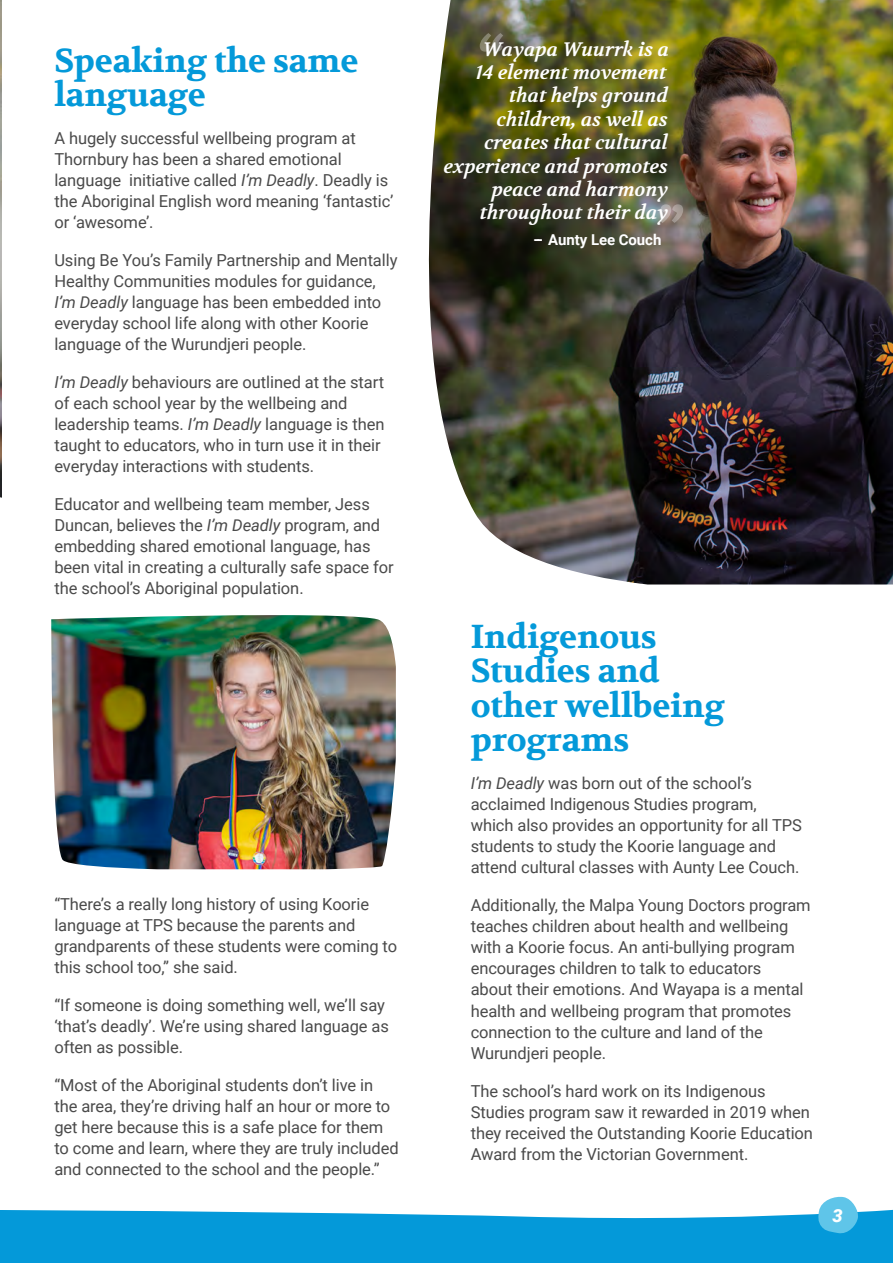
<style>
.page{position:relative;width:893px;height:1263px;background:#fff}
.page>*{position:absolute;margin:0;border:0;box-sizing:border-box;transform-origin:0 0}
.t1{font:700 58.5px "Volkhov";color:#fff}
.t2{font:700 33px/34.5px "Volkhov";letter-spacing:-.005em;color:#0499d9}
.t3{font:italic 700 19.5px/23.4px "Volkhov";color:#fff;text-align:right}
.t4{font:italic 900 18px "Roboto";color:#fff}
.t5{font:16.5px/21px "Roboto";letter-spacing:-.005em;color:#4a4a4a}
.t6{font:700 15px "Roboto";letter-spacing:-.005em;color:#fff}
.s1{font-style:italic}
.s2{font-size:16.2px}
</style>
<div class="page">
<img style="left:428px;top:0;width:465px;height:584px">
<img style="left:0;top:0;width:2px;height:468px">
<svg style="left:0;top:468px;width:2px;height:30px"></svg>
<svg style="left:0;top:1209px;width:893px;height:54px;background:#1aa2dc"></svg>
<svg style="left:817px;top:1196px;width:42px;height:39px;background:#67c6e9"></svg>
<img style="left:51px;top:615px;width:345px;height:254px">
<p class="t2" style="left:54px;top:44px;width:305px">Speaking the same language</p>
<p class="t5" style="left:54px;top:127px;width:341px">A hugely successful wellbeing program at Thornbury has been a shared emotional language initiative called <span class="s1">I’m Deadly</span>. Deadly is the Aboriginal English word meaning ‘fantastic’ or ‘awesome’.</p>
<p class="t5" style="left:54px;top:249px;width:345px">Using Be You’s Family Partnership and Mentally Healthy Communities modules for guidance, <span class="s1">I’m Deadly</span> language has been embedded into everyday school life along with other Koorie language of the Wurundjeri people.</p>
<p class="t5" style="left:54px;top:371px;width:332px"><span class="s1">I’m Deadly</span> behaviours are outlined at the start of each school year by the wellbeing and leadership teams. <span class="s1">I’m Deadly</span> language is then taught to educators, who in turn use it in their everyday interactions with students.</p>
<p class="t5" style="left:54px;top:493px;width:341px">Educator and wellbeing team member, Jess Duncan, believes the <span class="s1">I’m Deadly</span> program, and embedding shared emotional language, has been vital in creating a culturally safe space for the school’s Aboriginal population.</p>
<p class="t5" style="left:54px;top:892px;width:344px">“There’s a really long history of using Koorie language at TPS because the parents and grandparents of these students were coming to this school too,” she said.</p>
<p class="t5" style="left:54px;top:993px;width:336px">“If someone is doing something well, we’ll say ‘that’s deadly’. We’re using shared language as often as possible.</p>
<p class="t5" style="left:54px;top:1074px;width:346px">“Most of the Aboriginal students don’t live in the area, they’re driving half an hour or more to get here because this is a safe place for them to come and learn, where they are truly included and connected to the school and the people.”</p>
<h1 class="t1" style="left:478px;top:22px;width:29px">“</h1>
<p class="t3" style="left:483px;top:38px;width:187px">Wayapa Wuurrk is a</p>
<p class="t3" style="left:476px;top:61px;width:194px">14 element movement that helps ground</p>
<p class="t3" style="left:444px;top:108px;width:226px">children, as well as creates that cultural experience and promotes peace and harmony throughout their day</p>
<h1 class="t1" style="left:685px;top:234px;width:29px;rotate:-180deg">“</h1>
<p class="t6" style="left:533px;top:229px;width:129px"><span class="s2">--</span> Aunty Lee Couch</p>
<p class="t2" style="left:471px;top:620px;width:256px">Indigenous<br>Studies and other wellbeing programs</p>
<p class="t5" style="left:471px;top:772px;width:333px"><span class="s1">I’m Deadly</span> was born out of the school’s acclaimed Indigenous Studies program, which also provides an opportunity for all TPS students to study the Koorie language and attend cultural classes with Aunty Lee Couch.</p>
<p class="t5" style="left:471px;top:894px;width:342px">Additionally, the Malpa Young Doctors program teaches children about health and wellbeing with a Koorie focus. An anti-bullying program encourages children to talk to educators<br>about their emotions. And Wayapa is a mental health and wellbeing program that promotes connection to the culture and land of the Wurundjeri people.</p>
<p class="t5" style="left:471px;top:1079px;width:344px">The school’s hard work on its Indigenous Studies program saw it rewarded in 2019 when they received the Outstanding Koorie Education Award from the Victorian Government.</p>
<p class="t4" style="left:832px;top:1202px;width:12px">3</p>
</div>
